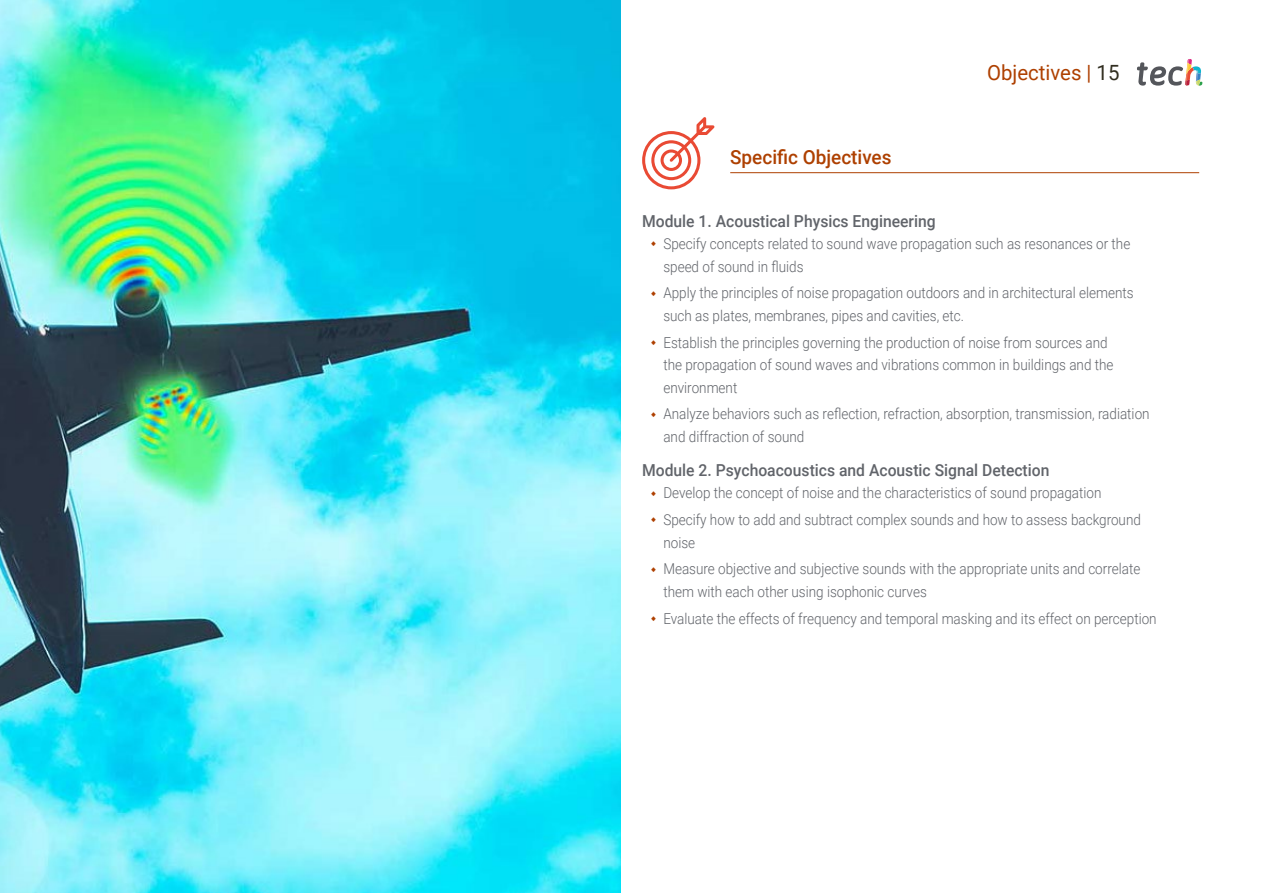
<style>
.page{position:relative;width:1263px;height:893px;background:#fff}
.page>*{position:absolute;margin:0;border:0;box-sizing:border-box;transform-origin:0 0}
.t1{font:21px "Roboto";color:#ae4000}
.t2{font:500 19.5px "Roboto";color:#ae4000}
.t3{font:500 16.5px "Roboto";color:#61646a;scale:.95 1}
.t4{font:300 15px/22.5px "Roboto";color:#61646a;scale:.9 1}
.s1{color:#312e20}
</style>
<div class="page">
<img style="left:0;top:0;width:621px;height:893px">
<hr style="left:730px;top:172px;width:469px;height:1px;background:#ae4000">
<svg style="left:642px;top:117px;width:72px;height:72px"></svg>
<svg style="left:1137px;top:59px;width:65px;height:27px"></svg>
<h2 class="t2" style="left:730px;top:144px;width:163px">Specific Objectives</h2>
<h1 class="t1" style="left:987px;top:57px;width:134px">Objectives | <span class="s1">15</span></h1>
<p class="t3" style="left:642px;top:209px;width:311px">Module 1. Acoustical Physics Engineering</p>
<p class="t4" style="left:663px;top:232px;width:520px">Specify concepts related to sound wave propagation such as resonances or the speed of sound in fluids</p>
<p class="t4" style="left:663px;top:281px;width:524px">Apply the principles of noise propagation outdoors and in architectural elements such as plates, membranes, pipes and cavities, etc.</p>
<p class="t4" style="left:663px;top:330px;width:502px">Establish the principles governing the production of noise from sources and the propagation of sound waves and vibrations common in buildings and the environment</p>
<p class="t4" style="left:663px;top:402px;width:542px">Analyze behaviors such as reflection, refraction, absorption, transmission, radiation and diffraction of sound</p>
<p class="t3" style="left:642px;top:459px;width:430px">Module 2. Psychoacoustics and Acoustic Signal Detection</p>
<p class="t4" style="left:663px;top:479px;width:532px;line-height:26.7px">Develop the concept of noise and the characteristics of sound propagation<br>Specify how to add and subtract complex sounds and how to assess background</p>
<p class="t4" style="left:663px;top:528px;width:531px;line-height:26.7px">noise<br>Measure objective and subjective sounds with the appropriate units and correlate</p>
<p class="t4" style="left:663px;top:578px;width:550px;line-height:26.7px">them with each other using isophonic curves<br>Evaluate the effects of frequency and temporal masking and its effect on perception</p>
</div>
